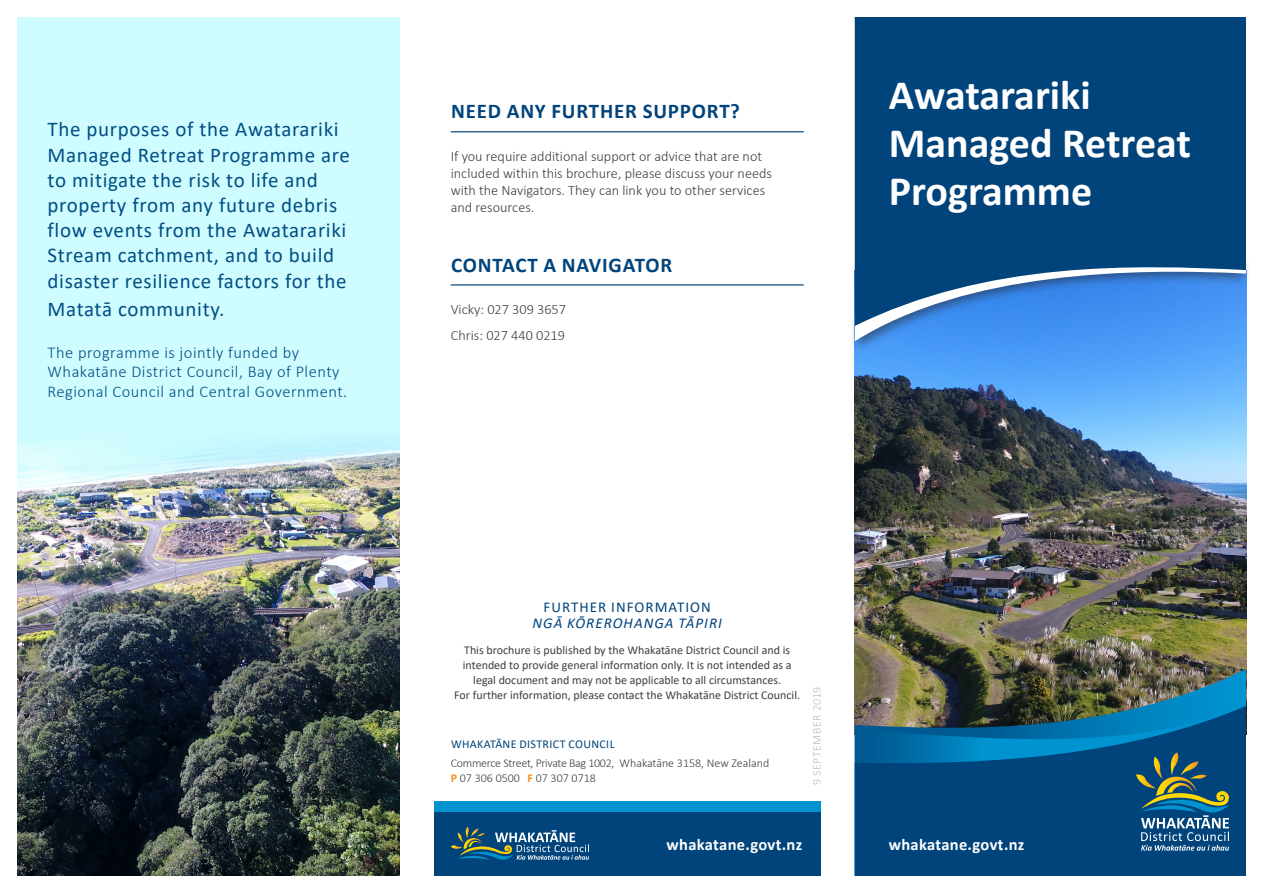
<style>
.page{position:relative;width:1263px;height:893px;background:#fff}
.page>*{position:absolute;margin:0;border:0;box-sizing:border-box;transform-origin:0 0}
.Header_Cover{font:700 42px/48px "Calibri";color:#fff}
.Highlight_text{font:21px/25.2px "Calibri";letter-spacing:.03em;color:#014f85}
.Sub_Title{font:700 21px "Calibri";letter-spacing:.04em;color:#00447b}
.Header_intro_cover{font:300 16.5px/19.8px "Calibri";letter-spacing:.03em;color:#014f85}
.t1{font:700 16.5px "Calibri";letter-spacing:.02em;color:#fff}
.t2{font:italic 15px "Calibri";letter-spacing:.07em;color:#00447b}
.t3{font:15px "Calibri";letter-spacing:.07em;color:#00447b}
.Body{font:300 14.25px/17.1px "Calibri";color:#3e3e3f}
.t4{font:12px/15px "Calibri";color:#3e3e3f;text-align:center}
.t5{font:300 12px "Calibri";letter-spacing:-.025em;color:#3e3e3f}
.t6{font:12px "Calibri";letter-spacing:.03em;color:#00447b}
.t7{font:300 12px "Calibri";letter-spacing:-.005em;color:#3e3e3f}
.t8{font:300 12px "Calibri";letter-spacing:.04em;color:#bcbdc0}
.s1{font-weight:700;color:#f68e1e}
</style>
<div class="page">
<div style="left:434px;top:811px;width:387px;height:65px;background:#00447b"></div>
<div style="left:434px;top:801px;width:387px;height:11px;background:#0093d0"></div>
<svg style="left:451px;top:827px;width:138px;height:33px"></svg>
<div style="left:17px;top:17px;width:383px;height:859px;background:#cffcff"></div>
<img style="left:17px;top:438px;width:383px;height:438px">
<img style="left:855px;top:353px;width:391px;height:316px">
<div style="left:850px;top:251px;width:401px;height:102px;background:#231f20;opacity:.5"></div>
<svg style="left:855px;top:326px;width:391px;height:15px;background:#4b98f2"></svg>
<svg style="left:855px;top:17px;width:391px;height:309px;background:#0d508a"></svg>
<img style="left:855px;top:669px;width:391px;height:36px">
<svg style="left:855px;top:706px;width:391px;height:170px;background:#075081"></svg>
<svg style="left:1136px;top:752px;width:93px;height:99px;background:#35687e"></svg>
<hr style="left:451px;top:131px;width:353px;height:1px;background:#00447b">
<hr style="left:451px;top:284px;width:353px;height:2px;background:#00447b">
<p class="Highlight_text" style="left:48px;top:116px;width:304px">The purposes of the Awatarariki<br>Managed Retreat Programme are to mitigate the risk to life and property from any future debris flow events from the Awatarariki<br>Stream catchment, and to build disaster resilience factors for the</p>
<p class="Highlight_text" style="left:48px;top:296px;width:178px">Matatā community.</p>
<p class="Header_intro_cover" style="left:48px;top:342px;width:301px">The programme is jointly funded by<br>Whakatāne District Council, Bay of Plenty<br>Regional Council and Central Government.</p>
<p class="Sub_Title" style="left:451px;top:97px;width:290px">NEED ANY FURTHER SUPPORT?</p>
<p class="Body" style="left:451px;top:148px;width:323px">If you require additional support or advice that are not included within this brochure, please discuss your needs with the Navigators. They can link you to other services and resources.</p>
<p class="Sub_Title" style="left:451px;top:250px;width:223px">CONTACT A NAVIGATOR</p>
<p class="Body" style="left:451px;top:301px;width:117px">Vicky: 027 309 3657</p>
<p class="Body" style="left:451px;top:326px;width:116px">Chris: 027 440 0219</p>
<p class="Header_Cover" style="left:889px;top:70px;width:304px">Awatarariki<br>Managed Retreat<br>Programme</p>
<p class="t3" style="left:543px;top:596px;width:169px">FURTHER INFORMATION</p>
<p class="t2" style="left:532px;top:613px;width:191px">NGĀ KŌREROHANGA TĀPIRI</p>
<p class="t4" style="left:454px;top:642px;width:347px">This brochure is published by the Whakatāne District Council and is intended to provide general information only. It is not intended as a legal document and may not be applicable to all circumstances.<br>For further information, please contact the Whakatāne District Council.</p>
<p class="t6" style="left:451px;top:736px;width:165px">WHAKATĀNE DISTRICT COUNCIL</p>
<p class="t5" style="left:451px;top:756px;width:320px">Commerce Street, Private Bag 1002, Whakatāne 3158, New Zealand</p>
<p class="t7" style="left:451px;top:771px;width:147px"><span class="s1">P</span> 07 306 0500 <span class="s1">F</span> 07 307 0718</p>
<p class="t8" style="left:809px;top:785px;width:99px;rotate:-90deg">9 SEPTEMBER 2019</p>
<h3 class="t1" style="left:667px;top:833px;width:137px">whakatane.govt.nz</h3>
<h3 class="t1" style="left:889px;top:833px;width:137px">whakatane.govt.nz</h3>
</div>
